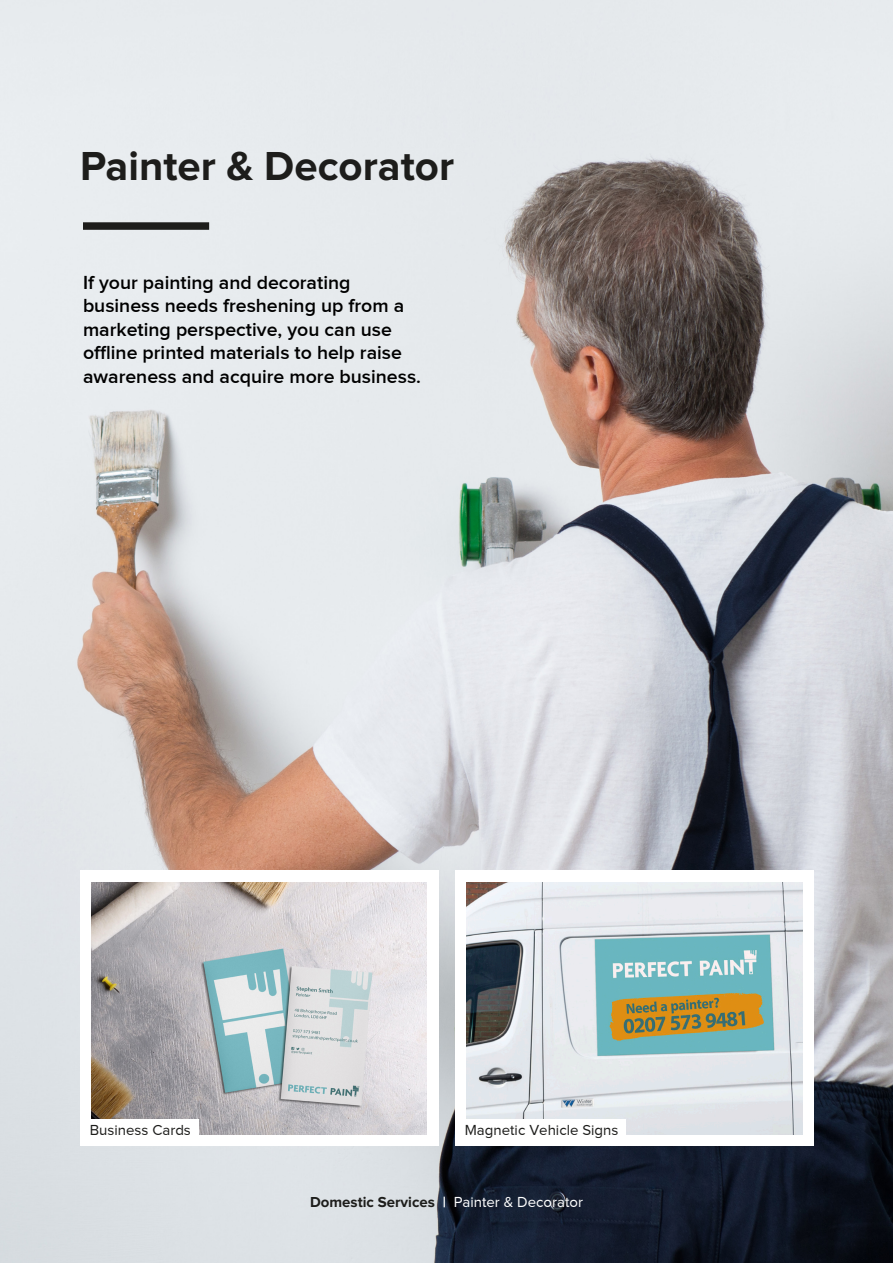
<style>
.page{position:relative;width:893px;height:1263px;background:#fff}
.page>*{position:absolute;margin:0;border:0;box-sizing:border-box;transform-origin:0 0}
.t1{font:700 42px "Proxima Nova";color:#1d1d1b}
.t2{font:600 19.5px/23.4px "Proxima Nova";color:#000}
.t3{font:15px "Proxima Nova";color:#fff}
.t4{font:15px "Proxima Nova";color:#1d1d1b}
.s1{font-weight:700;color:#1d1d1b}
.s2{font-weight:700}
</style>
<div class="page">
<img style="left:0;top:0;width:893px;height:1263px">
<div style="left:83px;top:222px;width:126px;height:8px;background:#1d1d1b"></div>
<div style="left:80px;top:870px;width:359px;height:276px;background:#fff"></div>
<div style="left:455px;top:870px;width:358px;height:276px;background:#fff"></div>
<img style="left:92px;top:882px;width:335px;height:252px">
<img style="left:466px;top:882px;width:336px;height:252px">
<div style="left:90px;top:1119px;width:109px;height:18px;background:#fff"></div>
<div style="left:466px;top:1119px;width:160px;height:18px;background:#fff"></div>
<h1 class="t1" style="left:80px;top:142px;width:376px">Painter &amp; Decorator</h1>
<p class="t2" style="left:83px;top:270px;width:340px">If your painting and decorating business needs freshening up from a marketing perspective, you can use offline printed materials to help raise awareness and acquire more business.</p>
<p class="t4" style="left:90px;top:1122px;width:103px">Business Cards</p>
<p class="t4" style="left:465px;top:1122px;width:155px">Magnetic Vehicle Signs</p>
<p class="t3" style="left:310px;top:1194px;width:274px"><span class="s1">Domestic Services</span> <span class="s2">|</span> Painter &amp; Decorator</p>
</div>
